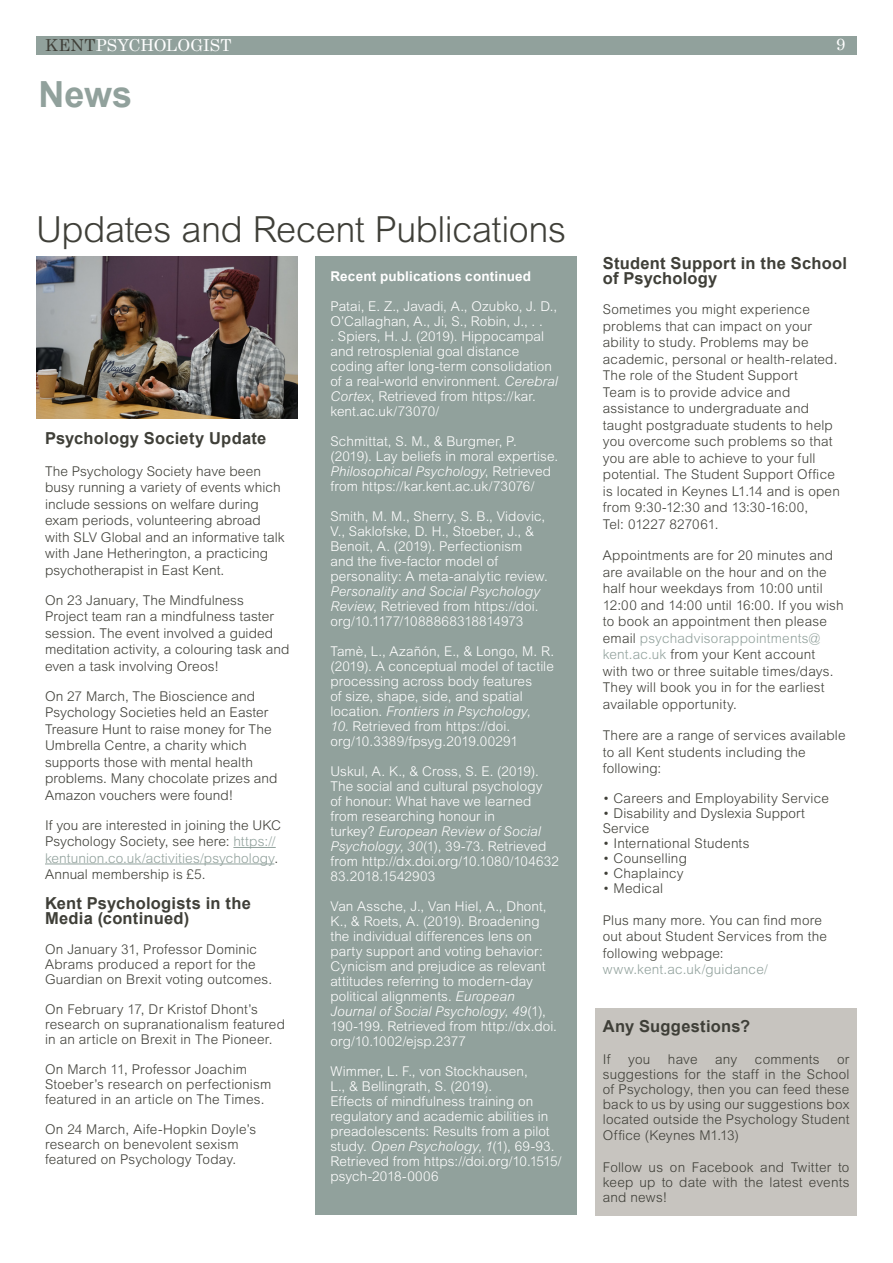
<style>
.page{position:relative;width:893px;height:1263px;background:#fff}
.page>*{position:absolute;margin:0;border:0;box-sizing:border-box;transform-origin:0 0}
.Indented_Basic_Parag{font:300 36px "Arial MT Std";letter-spacing:-.01em;color:#3f3f38}
.Indented_Basic_Parag-2{font:700 36px "Arial";color:#91a19c}
.t1{font:700 16.5px/15.8px "Arial";letter-spacing:.015em;color:#3f3f38}
.t2{font:16.5px "Century Schoolbook";letter-spacing:.01em;color:#fff}
.t3{font:300 13.5px/16.5px "Arial MT Std";letter-spacing:.015em;color:#3f3f38}
.Indented_Basic_Parag-3{font:300 13.5px/15px "Arial MT Std";letter-spacing:.005em;color:#fff}
.Indented_Basic_Parag-4{font:700 13.5px "Arial";letter-spacing:.015em;color:#fff}
.s1{color:#3f3f38}
.s2{color:#91a19c}
.s3{font-style:italic}
</style>
<div class="page">
<div style="left:36px;top:36px;width:821px;height:18px;background:#91a19c"></div>
<div style="left:595px;top:1008px;width:262px;height:207px;background:#c7c4bf"></div>
<hr style="left:233px;top:847px;width:43px;height:1px;background:#91a19c">
<hr style="left:45px;top:864px;width:229px;height:1px;background:#91a19c">
<img style="left:36px;top:256px;width:262px;height:162px">
<div style="left:315px;top:256px;width:262px;height:959px;background:#91a19c"></div>
<p class="t2" style="left:45px;top:31px;width:188px"><span class="s1">KENT</span>PSYCHOLOGIST</p>
<p class="t2" style="left:836px;top:31px;width:22px">9 <span class="s2">.</span></p>
<p class="Indented_Basic_Parag-2" style="left:39px;top:69px;width:95px">News</p>
<p class="Indented_Basic_Parag" style="left:36px;top:209px;width:532px">Updates and Recent Publications</p>
<p class="t1" style="left:45px;top:431px;width:223px">Psychology Society Update</p>
<p class="t3" style="left:45px;top:462px;width:241px">The Psychology Society have been busy running a variety of events which include sessions on welfare during exam periods, volunteering abroad with SLV Global and an informative talk with Jane Hetherington, a practicing psychotherapist in East Kent.</p>
<p class="t3" style="left:45px;top:591px;width:246px">On 23 January, The Mindfulness Project team ran a mindfulness taster session. The event involved a guided meditation activity, a colouring task and even a task involving Oreos!</p>
<p class="t3" style="left:45px;top:687px;width:234px">On 27 March, The Bioscience and Psychology Societies held an Easter Treasure Hunt to raise money for The Umbrella Centre, a charity which supports those with mental health problems. Many chocolate prizes and Amazon vouchers were found!</p>
<p class="t3" style="left:45px;top:816px;width:238px">If you are interested in joining the UKC Psychology Society, see here: <span class="s2">https:// kentunion.co.uk/activities/psychology</span>.<br>Annual membership is £5.</p>
<p class="t1" style="left:45px;top:896px;width:207px;line-height:15px">Kent Psychologists in the<br>Media (continued)</p>
<p class="t3" style="left:45px;top:942px;width:229px;line-height:15px">On January 31, Professor Dominic<br>Abrams produced a report for the<br>Guardian on Brexit voting outcomes.</p>
<p class="t3" style="left:45px;top:1002px;width:241px;line-height:15px">On February 17, Dr Kristof Dhont’s research on supranationalism featured in an article on Brexit in The Pioneer.</p>
<p class="t3" style="left:45px;top:1062px;width:228px;line-height:15px">On March 11, Professor Joachim<br>Stoeber’s research on perfectionism featured in an article on The Times.</p>
<p class="t3" style="left:45px;top:1122px;width:213px;line-height:15px">On 24 March, Aife-Hopkin Doyle’s research on benevolent sexism featured on Psychology Today.</p>
<p class="Indented_Basic_Parag-4" style="left:330px;top:267px;width:202px">Recent publications continued</p>
<p class="Indented_Basic_Parag-3" style="left:330px;top:299px;width:229px">Patai, E. Z., Javadi, A., Ozubko, J. D., O’Callaghan, A., Ji, S., Robin, J., . .<br>. Spiers, H. J. (2019). Hippocampal and retrosplenial goal distance coding after long-term consolidation of a real-world environment. <span class="s3">Cerebral Cortex</span>, Retrieved from https://kar. kent.ac.uk/73070/</p>
<p class="Indented_Basic_Parag-3" style="left:330px;top:434px;width:229px">Schmittat, S. M., &amp; Burgmer, P. (2019). Lay beliefs in moral expertise.<br><span class="s3">Philosophical Psychology</span>, Retrieved from https://kar.kent.ac.uk/73076/</p>
<p class="Indented_Basic_Parag-3" style="left:330px;top:509px;width:219px">Smith, M. M., Sherry, S. B., Vidovic, V., Saklofske, D. H., Stoeber, J., &amp; Benoit, A. (2019). Perfectionism and the five-factor model of personality: A meta-analytic review.<br><span class="s3">Personality and Social Psychology Review</span>, Retrieved from https://doi. org/10.1177/1088868318814973</p>
<p class="Indented_Basic_Parag-3" style="left:330px;top:644px;width:225px">Tamè, L., Azañón, E., &amp; Longo, M. R. (2019). A conceptual model of tactile processing across body features<br>of size, shape, side, and spatial location. <span class="s3">Frontiers in Psychology,</span></p>
<p class="Indented_Basic_Parag-3" style="left:330px;top:719px;width:189px"><span class="s3">10.</span> Retrieved from https://doi. org/10.3389/fpsyg.2019.00291</p>
<p class="Indented_Basic_Parag-3" style="left:330px;top:764px;width:230px">Uskul, A. K., &amp; Cross, S. E. (2019).<br>The social and cultural psychology<br>of honour: What have we learned from researching honour in<br>turkey? <span class="s3">European Review of Social<br>Psychology, 30</span>(1), 39-73. Retrieved from http://dx.doi.org/10.1080/104632<br>83.2018.1542903</p>
<p class="Indented_Basic_Parag-3" style="left:330px;top:899px;width:228px">Van Assche, J., Van Hiel, A., Dhont, K., &amp; Roets, A. (2019). Broadening the individual differences lens on party support and voting behavior:<br>Cynicism and prejudice as relevant attitudes referring to modern-day political alignments. <span class="s3">European Journal of Social Psychology, 49</span>(1), 190-199. Retrieved from http://dx.doi. org/10.1002/ejsp.2377</p>
<p class="Indented_Basic_Parag-3" style="left:330px;top:1064px;width:233px">Wimmer, L. F., von Stockhausen,<br>L., &amp; Bellingrath, S. (2019).<br>Effects of mindfulness training on regulatory and academic abilities in preadolescents: Results from a pilot study. <span class="s3">Open Psychology, 1</span>(1), 69-93.<br>Retrieved from https://doi.org/10.1515/ psych-2018-0006</p>
<p class="t1" style="left:603px;top:255px;width:246px">Student Support in the School of Psychology</p>
<p class="t3" style="left:603px;top:301px;width:239px">Sometimes you might experience problems that can impact on your ability to study. Problems may be academic, personal or health-related.<br>The role of the Student Support<br>Team is to provide advice and assistance to undergraduate and taught postgraduate students to help you overcome such problems so that you are able to achieve to your full potential. The Student Support Office is located in Keynes L1.14 and is open from 9:30-12:30 and 13:30-16:00,</p>
<p class="t3" style="left:603px;top:516px;width:117px">Tel: 01227 827061.</p>
<p class="t3" style="left:603px;top:547px;width:242px">Appointments are for 20 minutes and are available on the hour and on the half hour weekdays from 10:00 until 12:00 and 14:00 until 16:00. If you wish to book an appointment then please email <span class="s2">psychadvisorappointments@ kent.ac.uk</span> from your Kent account<br>with two or three suitable times/days.<br>They will book you in for the earliest available opportunity.</p>
<p class="t3" style="left:603px;top:727px;width:244px">There are a range of services available to all Kent students including the following:</p>
<p class="t3" style="left:603px;top:790px;width:228px">• Careers and Employability Service</p>
<p class="t3" style="left:603px;top:806px;width:204px;line-height:15px">• Disability and Dyslexia Support<br>Service</p>
<p class="t3" style="left:603px;top:835px;width:148px">• International Students</p>
<p class="t3" style="left:603px;top:850px;width:86px">• Counselling</p>
<p class="t3" style="left:603px;top:865px;width:82px">• Chaplaincy</p>
<p class="t3" style="left:603px;top:880px;width:62px">• Medical</p>
<p class="t3" style="left:603px;top:912px;width:226px">Plus many more. You can find more out about Student Services from the following webpage: <span class="s2">www.kent.ac.uk/guidance/</span></p>
<p class="t1" style="left:603px;top:1019px;width:149px">Any Suggestions?</p>
<p class="t3" style="left:603px;top:1051px;width:9px">If</p>
<p class="t3" style="left:628px;top:1051px;width:24px">you</p>
<p class="t3" style="left:668px;top:1051px;width:31px">have</p>
<p class="t3" style="left:715px;top:1051px;width:24px">any</p>
<p class="t3" style="left:755px;top:1051px;width:66px">comments</p>
<p class="t3" style="left:603px;top:1051px;width:248px;line-height:15px;text-align:justify;text-indent:234px">or suggestions for the staff in the School of Psychology, then you can feed these back to us by using our suggestions box located outside the Psychology Student</p>
<p class="t3" style="left:603px;top:1127px;width:138px">Office (Keynes M1.13)</p>
<p class="t3" style="left:603px;top:1159px;width:248px;line-height:15px;text-align:justify">Follow us on Facebook and Twitter to keep up to date with the latest events and news!</p>
</div>
